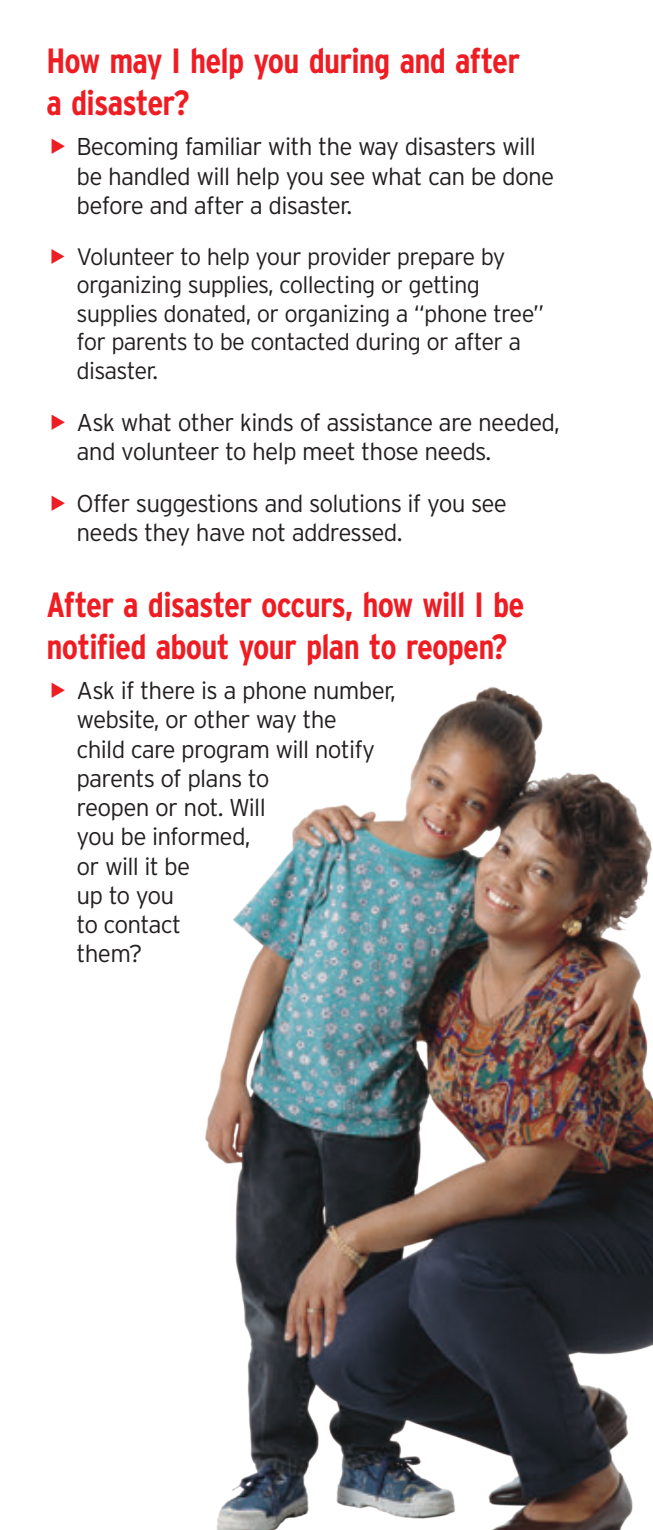
<style>
.page{position:relative;width:653px;height:1530px;background:#fff}
.page>*{position:absolute;margin:0;border:0;box-sizing:border-box;transform-origin:0 0}
.t1{font:700 condensed 35px/42px "Interstate";letter-spacing:-.025em;color:#ee1d23}
.t2{font:300 24.5px/29.2px "Interstate";letter-spacing:-.03em;color:#231f20}
.t3{font:300 23.75px/28.5px "Interstate";letter-spacing:-.03em;color:#231f20}
</style>
<div class="page">
<img style="left:205px;top:687px;width:447px;height:843px">
<h1 class="t1" style="left:47px;top:39px;width:475px">How may I help you during and after a disaster?</h1>
<p class="t2" style="left:77px;top:132px;width:479px">Becoming familiar with the way disasters will be handled will help you see what can be done before and after a disaster.</p>
<p class="t3" style="left:76px;top:242px;width:469px">Volunteer to help your provider prepare by organizing supplies, collecting or getting supplies donated, or organizing a “phone tree” for parents to be contacted during or after a disaster.</p>
<p class="t2" style="left:77px;top:407px;width:485px">Ask what other kinds of assistance are needed, and volunteer to help meet those needs.</p>
<p class="t2" style="left:77px;top:488px;width:432px">Offer suggestions and solutions if you see needs they have not addressed.</p>
<h1 class="t1" style="left:47px;top:583px;width:479px">After a disaster occurs, how will I be notified about your plan to reopen?</h1>
<p class="t2" style="left:77px;top:676px;width:321px">Ask if there is a phone number, website, or other way the<br>child care program will notify parents of plans to<br>reopen or not. Will<br>you be informed,<br>or will it be<br>up to you<br>to contact<br>them?</p>
</div>
